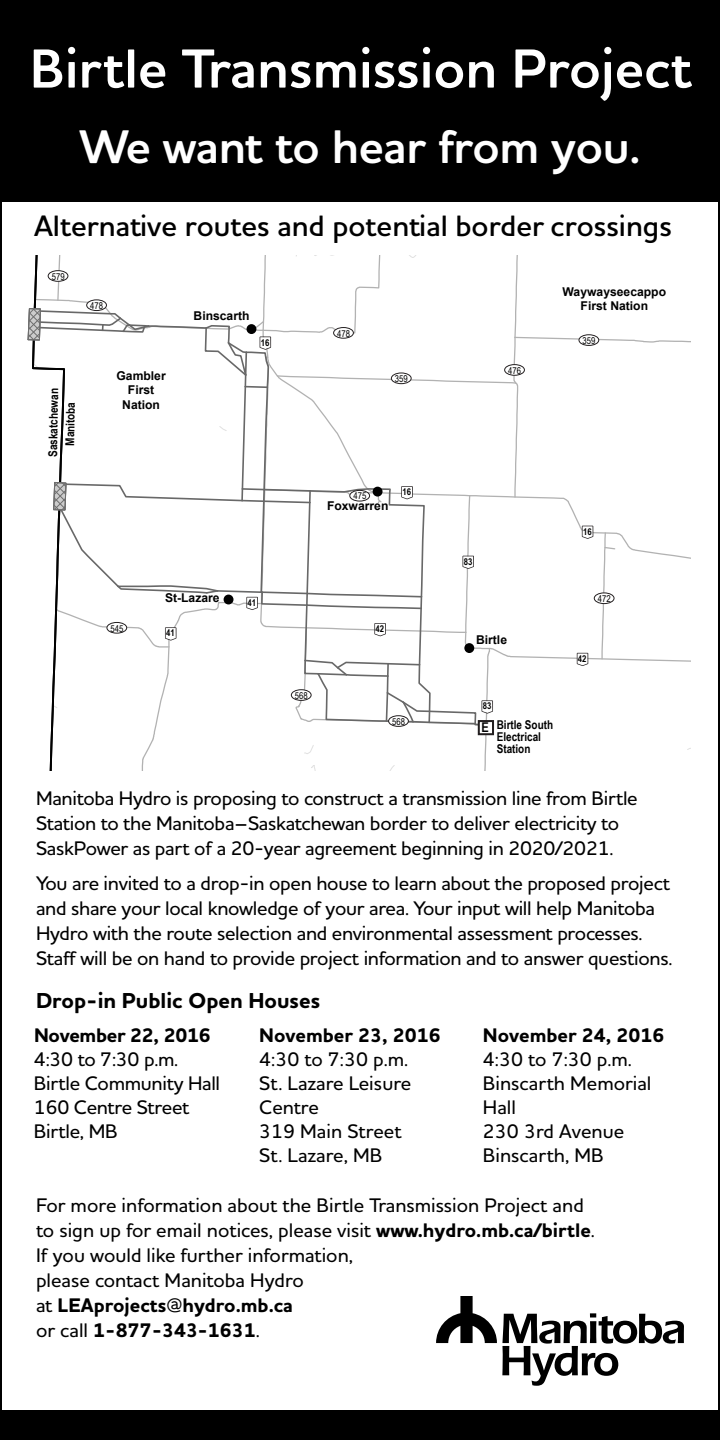
<style>
.page{position:relative;width:720px;height:1440px;background:#fff}
.page>*{position:absolute;margin:0;border:0;box-sizing:border-box;transform-origin:0 0}
.t1{font:700 56px "MH Houschka Std";color:#fff}
.t2{font:700 48px "MH Houschka Std";letter-spacing:-.005em;color:#fff}
.t3{font:600 30px "MH Houschka Std";color:#000}
.t4{font:700 expanded 22px "MH Houschka Std";color:#000}
.t5{font:500 20px/24px "MH Houschka Std";letter-spacing:-.015em;color:#000}
.t6{font:700 expanded 20px "MH Houschka Std";color:#000}
.t7{font:700 13.4px "Arial Narrow";color:#000}
.t8{font:700 12.2px/14.6px "Arial";color:#000;text-align:center}
.t9{font:700 12.2px/12.2px "Arial Narrow";color:#000}
.t10{font:9.4px "Arial Narrow";color:#000}
.t11{font:700 9.4px "Arial Narrow";color:#000}
.s1{font-weight:700;font-stretch:expanded}
</style>
<div class="page">
<div style="left:0;top:0;width:720px;height:202px;background:#000"></div>
<div style="left:0;top:1411px;width:720px;height:29px;background:#000"></div>
<svg style="left:27px;top:256px;width:663px;height:515px"></svg>
<div style="left:107px;top:622px;width:20px;height:11px;background:#fff;border-radius:50%"></div>
<div style="left:107px;top:622px;width:20px;height:11px;border:1px solid #231f20;border-radius:50%"></div>
<div style="left:291px;top:690px;width:20px;height:10px;background:#fff;border-radius:50%"></div>
<div style="left:291px;top:690px;width:20px;height:11px;border:1px solid #231f20;border-radius:50%"></div>
<div style="left:389px;top:716px;width:19px;height:10px;background:#fff;border-radius:50%"></div>
<div style="left:388px;top:716px;width:21px;height:11px;border:1px solid #231f20;border-radius:50%"></div>
<div style="left:594px;top:593px;width:20px;height:11px;background:#fff;border-radius:50%"></div>
<div style="left:594px;top:593px;width:20px;height:11px;border:1px solid #231f20;border-radius:50%"></div>
<div style="left:579px;top:335px;width:20px;height:10px;background:#fff;border-radius:50%"></div>
<div style="left:579px;top:335px;width:20px;height:11px;border:1px solid #231f20;border-radius:50%"></div>
<div style="left:505px;top:365px;width:19px;height:10px;background:#fff;border-radius:50%"></div>
<div style="left:504px;top:364px;width:21px;height:11px;border:1px solid #231f20;border-radius:50%"></div>
<div style="left:391px;top:373px;width:20px;height:11px;background:#fff;border-radius:50%"></div>
<div style="left:391px;top:373px;width:20px;height:11px;border:1px solid #231f20;border-radius:50%"></div>
<div style="left:334px;top:328px;width:19px;height:10px;background:#fff;border-radius:50%"></div>
<div style="left:333px;top:327px;width:21px;height:11px;border:1px solid #231f20;border-radius:50%"></div>
<div style="left:87px;top:300px;width:19px;height:11px;background:#fff;border-radius:50%"></div>
<div style="left:87px;top:300px;width:20px;height:11px;border:1px solid #231f20;border-radius:50%"></div>
<div style="left:48px;top:271px;width:20px;height:10px;background:#fff;border-radius:50%"></div>
<div style="left:48px;top:270px;width:20px;height:11px;border:1px solid #231f20;border-radius:50%"></div>
<div style="left:350px;top:490px;width:20px;height:11px;background:#fff;border-radius:50%"></div>
<div style="left:350px;top:490px;width:20px;height:11px;border:1px solid #231f20;border-radius:50%"></div>
<svg style="left:436px;top:1296px;width:248px;height:90px"></svg>
<h1 class="t1" style="left:30px;top:32px;width:664px">Birtle Transmission Project</h1>
<h2 class="t2" style="left:80px;top:115px;width:562px">We want to hear from you.</h2>
<h3 class="t3" style="left:34px;top:206px;width:639px">Alternative routes and potential border crossings</h3>
<p class="t10" style="left:52px;top:269px;width:14px">579</p>
<p class="t10" style="left:90px;top:299px;width:14px">478</p>
<p class="t9" style="left:44px;top:457px;width:70px;line-height:16.8px;text-align:center;rotate:-89deg">Saskatchewan<br>Manitoba</p>
<p class="t8" style="left:116px;top:368px;width:51px">Gambler<br>First<br>Nation</p>
<p class="t8" style="left:194px;top:309px;width:57px">Binscarth</p>
<p class="t11" style="left:261px;top:335px;width:10px">16</p>
<p class="t10" style="left:337px;top:326px;width:14px">478</p>
<p class="t10" style="left:395px;top:372px;width:14px">359</p>
<p class="t10" style="left:353px;top:489px;width:14px">475</p>
<p class="t8" style="left:327px;top:498px;width:63px">Foxwarren</p>
<p class="t11" style="left:402px;top:485px;width:10px">16</p>
<p class="t10" style="left:111px;top:621px;width:14px">545</p>
<p class="t8" style="left:165px;top:591px;width:56px">St-Lazare</p>
<p class="t11" style="left:166px;top:626px;width:10px">41</p>
<p class="t11" style="left:248px;top:595px;width:10px">41</p>
<p class="t10" style="left:295px;top:689px;width:14px">568</p>
<p class="t11" style="left:376px;top:622px;width:10px">42</p>
<p class="t10" style="left:392px;top:715px;width:14px">568</p>
<p class="t10" style="left:508px;top:363px;width:14px">476</p>
<p class="t8" style="left:563px;top:285px;width:105px">Waywayseecappo<br>First Nation</p>
<p class="t10" style="left:583px;top:334px;width:14px">359</p>
<p class="t11" style="left:464px;top:554px;width:10px">83</p>
<p class="t8" style="left:476px;top:633px;width:33px">Birtle</p>
<p class="t11" style="left:483px;top:699px;width:10px">83</p>
<p class="t7" style="left:482px;top:718px;width:9px">E</p>
<p class="t9" style="left:497px;top:718px;width:58px">Birtle South<br>Electrical<br>Station</p>
<p class="t11" style="left:583px;top:524px;width:10px">16</p>
<p class="t10" style="left:598px;top:592px;width:14px">472</p>
<p class="t11" style="left:578px;top:651px;width:10px">42</p>
<p class="t5" style="left:36px;top:785px;width:603px;line-height:25px">Manitoba Hydro is proposing to construct a transmission line from Birtle<br>Station to the Manitoba–Saskatchewan border to deliver electricity to<br>SaskPower as part of a 20-year agreement beginning in 2020/2021.</p>
<p class="t5" style="left:36px;top:870px;width:638px;line-height:25px">You are invited to a drop-in open house to learn about the proposed project and share your local knowledge of your area. Your input will help Manitoba Hydro with the route selection and environmental assessment processes.<br>Staff will be on hand to provide project information and to answer questions.</p>
<p class="t4" style="left:36px;top:986px;width:286px">Drop-in Public Open Houses</p>
<p class="t6" style="left:34px;top:1022px;width:178px">November 22, 2016</p>
<p class="t5" style="left:34px;top:1046px;width:188px">4:30 to 7:30 p.m.<br>Birtle Community Hall<br>160 Centre Street<br>Birtle, MB</p>
<p class="t6" style="left:259px;top:1022px;width:183px">November 23, 2016</p>
<p class="t5" style="left:259px;top:1046px;width:154px">4:30 to 7:30 p.m.<br>St. Lazare Leisure<br>Centre<br>319 Main Street<br>St. Lazare, MB</p>
<p class="t6" style="left:483px;top:1022px;width:183px">November 24, 2016</p>
<p class="t5" style="left:483px;top:1046px;width:170px">4:30 to 7:30 p.m.<br>Binscarth Memorial<br>Hall<br>230 3rd Avenue<br>Binscarth, MB</p>
<p class="t5" style="left:36px;top:1192px;width:560px;line-height:25px">For more information about the Birtle Transmission Project and to sign up for email notices, please visit <span class="s1">www.hydro.mb.ca/birtle</span>.<br>If you would like further information,<br>please contact Manitoba Hydro<br>at <span class="s1">LEAprojects@hydro.mb.ca<br></span>or call <span class="s1">1-877-343-1631</span>.</p>
</div>
